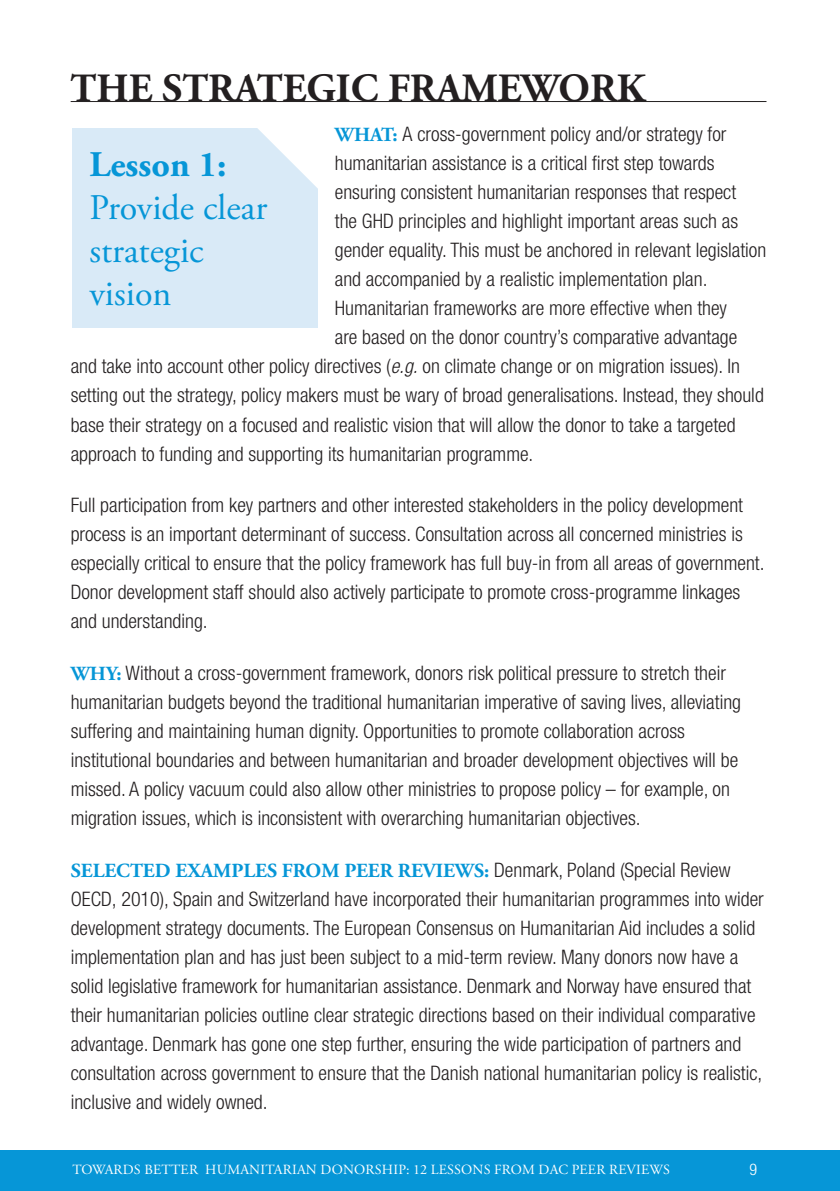
<style>
.page{position:relative;width:840px;height:1191px;background:#fff}
.page>*{position:absolute;margin:0;border:0;box-sizing:border-box;transform-origin:0 0}
.headers{font:700 40px "Adobe Garamond Pro";color:#231f20}
.subhead{font:36px/43.2px "Adobe Garamond Pro";color:#0696d7}
.BODY_copy{font:300 condensed 20px/29px "Helvetica Neue LT Std";color:#231f20}
.t1{font:300 condensed 16px "Helvetica Neue LT Std";color:#fff}
.t2{font:14px "Adobe Garamond Pro";letter-spacing:.015em;color:#fff}
.s1{font-family:"Adobe Garamond Pro";font-weight:700;font-stretch:normal;color:#0696d7}
.s2{font-style:italic}
.s3{font-weight:700}
</style>
<div class="page">
<hr style="left:0;top:1150px;width:2px;height:41px;background:#0696d7">
<div style="left:1px;top:1150px;width:838px;height:41px;background:#0696d7"></div>
<hr style="left:71px;top:101px;width:695px;height:1px;background:#231f20">
<div style="left:72px;top:128px;width:245px;height:199px;background:#d9eaf7"></div>
<svg style="left:257px;top:128px;width:61px;height:75px"></svg>
<p class="headers" style="left:71px;top:65px;width:576px">THE STRATEGIC FRAMEWORK</p>
<p class="BODY_copy" style="left:334px;top:120px;width:393px"><span class="s1">WHAT:</span> A cross-government policy and/or strategy for</p>
<p class="BODY_copy" style="left:334px;top:149px;width:381px">humanitarian assistance is a critical first step towards</p>
<p class="BODY_copy" style="left:334px;top:178px;width:402px">ensuring consistent humanitarian responses that respect</p>
<p class="BODY_copy" style="left:334px;top:207px;width:404px">the GHD principles and highlight important areas such as</p>
<p class="BODY_copy" style="left:334px;top:236px;width:433px">gender equality. This must be anchored in relevant legislation</p>
<p class="BODY_copy" style="left:334px;top:265px;width:374px">and accompanied by a realistic implementation plan.</p>
<p class="BODY_copy" style="left:334px;top:294px;width:393px">Humanitarian frameworks are more effective when they</p>
<p class="BODY_copy" style="left:334px;top:323px;width:404px">are based on the donor country’s comparative advantage</p>
<p class="BODY_copy" style="left:71px;top:352px;width:670px">and take into account other policy directives (<span class="s2">e.g.</span> on climate change or on migration issues). In</p>
<p class="BODY_copy" style="left:71px;top:381px;width:694px">setting out the strategy, policy makers must be wary of broad generalisations. Instead, they should</p>
<p class="BODY_copy" style="left:71px;top:410px;width:666px">base their strategy on a focused and realistic vision that will allow the donor to take a targeted</p>
<p class="BODY_copy" style="left:71px;top:439px;width:464px">approach to funding and supporting its humanitarian programme.</p>
<p class="BODY_copy" style="left:71px;top:490px;width:695px">Full participation from key partners and other interested stakeholders in the policy development process is an important determinant of success. Consultation across all concerned ministries is especially critical to ensure that the policy framework has full buy-in from all areas of government.<br>Donor development staff should also actively participate to promote cross-programme linkages and understanding.</p>
<p class="BODY_copy" style="left:71px;top:658px;width:671px"><span class="s1">WHY:</span> Without a cross-government framework, donors risk political pressure to stretch their humanitarian budgets beyond the traditional humanitarian imperative of saving lives, alleviating suffering and maintaining human dignity. Opportunities to promote collaboration across institutional boundaries and between humanitarian and broader development objectives will be missed. A policy vacuum could also allow other ministries to propose policy – for example, on migration issues, which is inconsistent with overarching humanitarian objectives.</p>
<p class="BODY_copy" style="left:71px;top:855px;width:694px"><span class="s1">SELECTED EXAMPLES FROM PEER REVIEWS:</span> Denmark, Poland (Special Review OECD, 2010), Spain and Switzerland have incorporated their humanitarian programmes into wider development strategy documents. The European Consensus on Humanitarian Aid includes a solid implementation plan and has just been subject to a mid-term review. Many donors now have a solid legislative framework for humanitarian assistance. Denmark and Norway have ensured that their humanitarian policies outline clear strategic directions based on their individual comparative advantage. Denmark has gone one step further, ensuring the wide participation of partners and consultation across government to ensure that the Danish national humanitarian policy is realistic, inclusive and widely owned.</p>
<p class="subhead" style="left:89px;top:144px;width:179px"><span class="s3">Lesson 1:<br></span>Provide clear strategic vision</p>
<p class="t2" style="left:72px;top:1161px;width:598px">TOWARDS BETTER HUMANITARIAN DONORSHIP: 12 LESSONS FROM DAC PEER REVIEWS</p>
<p class="t1" style="left:749px;top:1159px;width:9px">9</p>
</div>
